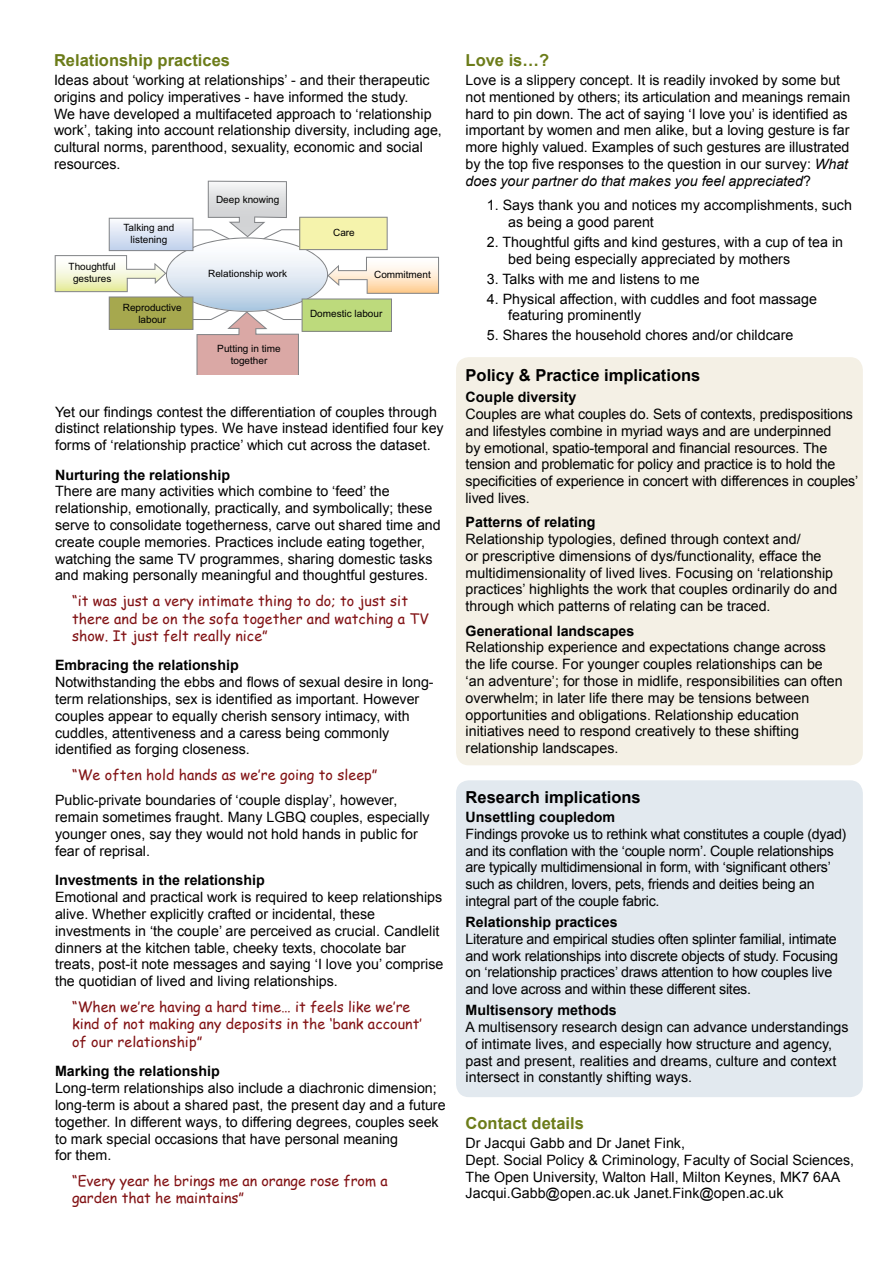
<style>
.page{position:relative;width:893px;height:1263px;background:#fff}
.page>*{position:absolute;margin:0;border:0;box-sizing:border-box;transform-origin:0 0}
.t1{font:700 16.5px "Arial";color:#000}
.t2{font:700 16.5px "Arial";color:#6c7c19}
.t3{font:14.25px/16.8px "Arial";color:#000}
.t4{font:14.25px/16.8px "Arial";letter-spacing:-.02em;color:#000}
.t5{font:14.25px/17.2px "Comic Sans MS";letter-spacing:.005em;color:#821315}
.t6{font:700 14.25px "Arial";color:#000}
.t7{font:10.05px/12px "Arial";color:#000;text-align:center}
.s1{font-style:italic}
</style>
<div class="page">
<div style="left:456px;top:357px;width:407px;height:408px;background:#f4f0e5;border-radius:13px"></div>
<div style="left:456px;top:780px;width:407px;height:317px;background:#e2e9ef;border-radius:13px"></div>
<svg style="left:55px;top:181px;width:384px;height:193px"></svg>
<p class="t2" style="left:54px;top:49px;width:178px">Relationship practices</p>
<p class="t3" style="left:54px;top:72px;width:389px">Ideas about ‘working at relationships’ - and their therapeutic origins and policy imperatives - have informed the study.<br>We have developed a multifaceted approach to ‘relationship work’, taking into account relationship diversity, including age, cultural norms, parenthood, sexuality, economic and social resources.</p>
<p class="t7" style="left:69px;top:261px;width:49px">Thoughtful gestures</p>
<p class="t7" style="left:124px;top:222px;width:52px">Talking and listening</p>
<p class="t7" style="left:123px;top:302px;width:60px">Reproductive labour</p>
<p class="t7" style="left:216px;top:193px;width:65px">Deep knowing</p>
<p class="t7" style="left:333px;top:226px;width:23px">Care</p>
<p class="t7" style="left:208px;top:268px;width:80px">Relationship work</p>
<p class="t7" style="left:374px;top:269px;width:58px">Commitment</p>
<p class="t7" style="left:217px;top:343px;width:65px">Putting in time together</p>
<p class="t7" style="left:310px;top:308px;width:74px">Domestic labour</p>
<p class="t3" style="left:55px;top:403px;width:390px">Yet our findings contest the differentiation of couples through distinct relationship types. We have instead identified four key forms of ‘relationship practice’ which cut across the dataset.</p>
<p class="t6" style="left:55px;top:465px;width:176px">Nurturing the relationship</p>
<p class="t3" style="left:55px;top:483px;width:387px">There are many activities which combine to ‘feed’ the relationship, emotionally, practically, and symbolically; these serve to consolidate togetherness, carve out shared time and create couple memories. Practices include eating together, watching the same TV programmes, sharing domestic tasks and making personally meaningful and thoughtful gestures.</p>
<p class="t5" style="left:72px;top:592px;width:358px">“it was just a very intimate thing to do; to just sit there and be on the sofa together and watching a TV show. It just felt really nice”</p>
<p class="t6" style="left:55px;top:656px;width:185px">Embracing the relationship</p>
<p class="t3" style="left:55px;top:674px;width:380px">Notwithstanding the ebbs and flows of sexual desire in long&shy;term relationships, sex is identified as important. However couples appear to equally cherish sensory intimacy, with cuddles, attentiveness and a caress being commonly identified as forging closeness.</p>
<p class="t5" style="left:72px;top:766px;width:307px">“We often hold hands as we’re going to sleep”</p>
<p class="t3" style="left:55px;top:792px;width:376px">Public-private boundaries of ‘couple display’, however, remain sometimes fraught. Many LGBQ couples, especially younger ones, say they would not hold hands in public for fear of reprisal.</p>
<p class="t6" style="left:55px;top:871px;width:211px">Investments in the relationship</p>
<p class="t3" style="left:55px;top:889px;width:390px">Emotional and practical work is required to keep relationships alive. Whether explicitly crafted or incidental, these investments in ‘the couple’ are perceived as crucial. Candlelit dinners at the kitchen table, cheeky texts, chocolate bar treats, post-it note messages and saying ‘I love you’ comprise the quotidian of lived and living relationships.</p>
<p class="t5" style="left:72px;top:998px;width:351px">“When we’re having a hard time… it feels like we’re kind of not making any deposits in the ‘bank account’ of our relationship”</p>
<p class="t6" style="left:55px;top:1062px;width:166px">Marking the relationship</p>
<p class="t3" style="left:55px;top:1080px;width:392px">Long-term relationships also include a diachronic dimension; long-term is about a shared past, the present day and a future together. In different ways, to differing degrees, couples seek to mark special occasions that have personal meaning<br>for them.</p>
<p class="t5" style="left:72px;top:1172px;width:317px">“Every year he brings me an orange rose from a garden that he maintains”</p>
<p class="t2" style="left:466px;top:49px;width:85px">Love is…?</p>
<p class="t3" style="left:466px;top:72px;width:386px">Love is a slippery concept. It is readily invoked by some but not mentioned by others; its articulation and meanings remain hard to pin down. The act of saying ‘I love you’ is identified as important by women and men alike, but a loving gesture is far more highly valued. Examples of such gestures are illustrated by the top five responses to the question in our survey: <span class="s1">What does your partner do that makes you feel appreciated</span>?</p>
<p class="t3" style="left:508px;top:197px;width:345px;text-indent:-21px">1. Says thank you and notices my accomplishments, such as being a good parent</p>
<p class="t3" style="left:508px;top:234px;width:336px;text-indent:-21px">2. Thoughtful gifts and kind gestures, with a cup of tea in bed being especially appreciated by mothers</p>
<p class="t3" style="left:487px;top:270px;width:214px">3. Talks with me and listens to me</p>
<p class="t3" style="left:508px;top:290px;width:310px;text-indent:-21px">4. Physical affection, with cuddles and foot massage featuring prominently</p>
<p class="t3" style="left:487px;top:327px;width:308px">5. Shares the household chores and/or childcare</p>
<p class="t1" style="left:466px;top:364px;width:236px">Policy &amp; Practice implications</p>
<p class="t6" style="left:466px;top:388px;width:112px">Couple diversity</p>
<p class="t3" style="left:466px;top:406px;width:394px">Couples are what couples do. Sets of contexts, predispositions and lifestyles combine in myriad ways and are underpinned<br>by emotional, spatio-temporal and financial resources. The tension and problematic for policy and practice is to hold the specificities of experience in concert with differences in couples’ lived lives.</p>
<p class="t6" style="left:466px;top:513px;width:131px">Patterns of relating</p>
<p class="t3" style="left:466px;top:531px;width:373px">Relationship typologies, defined through context and/<br>or prescriptive dimensions of dys/functionality, efface the multidimensionality of lived lives. Focusing on ‘relationship practices’ highlights the work that couples ordinarily do and through which patterns of relating can be traced.</p>
<p class="t6" style="left:466px;top:621px;width:170px">Generational landscapes</p>
<p class="t3" style="left:466px;top:639px;width:378px">Relationship experience and expectations change across the life course. For younger couples relationships can be ‘an adventure’; for those in midlife, responsibilities can often overwhelm; in later life there may be tensions between opportunities and obligations. Relationship education initiatives need to respond creatively to these shifting relationship landscapes.</p>
<p class="t1" style="left:466px;top:786px;width:177px">Research implications</p>
<p class="t6" style="left:466px;top:807px;width:151px">Unsettling coupledom</p>
<p class="t4" style="left:466px;top:825px;width:382px">Findings provoke us to rethink what constitutes a couple (dyad) and its conflation with the ‘couple norm’. Couple relationships are typically multidimensional in form, with ‘significant others’ such as children, lovers, pets, friends and deities being an integral part of the couple fabric.</p>
<p class="t6" style="left:466px;top:912px;width:154px">Relationship practices</p>
<p class="t4" style="left:466px;top:930px;width:374px">Literature and empirical studies often splinter familial, intimate and work relationships into discrete objects of study. Focusing on ‘relationship practices’ draws attention to how couples live and love across and within these different sites.</p>
<p class="t6" style="left:466px;top:1001px;width:153px">Multisensory methods</p>
<p class="t3" style="left:466px;top:1019px;width:385px">A multisensory research design can advance understandings of intimate lives, and especially how structure and agency, past and present, realities and dreams, culture and context intersect in constantly shifting ways.</p>
<p class="t2" style="left:466px;top:1112px;width:120px">Contact details</p>
<p class="t3" style="left:466px;top:1135px;width:390px">Dr Jacqui Gabb and Dr Janet Fink,<br>Dept. Social Policy &amp; Criminology, Faculty of Social Sciences, The Open University, Walton Hall, Milton Keynes, MK7 6AA Jacqui.Gabb@open.ac.uk Janet.Fink@open.ac.uk</p>
</div>
